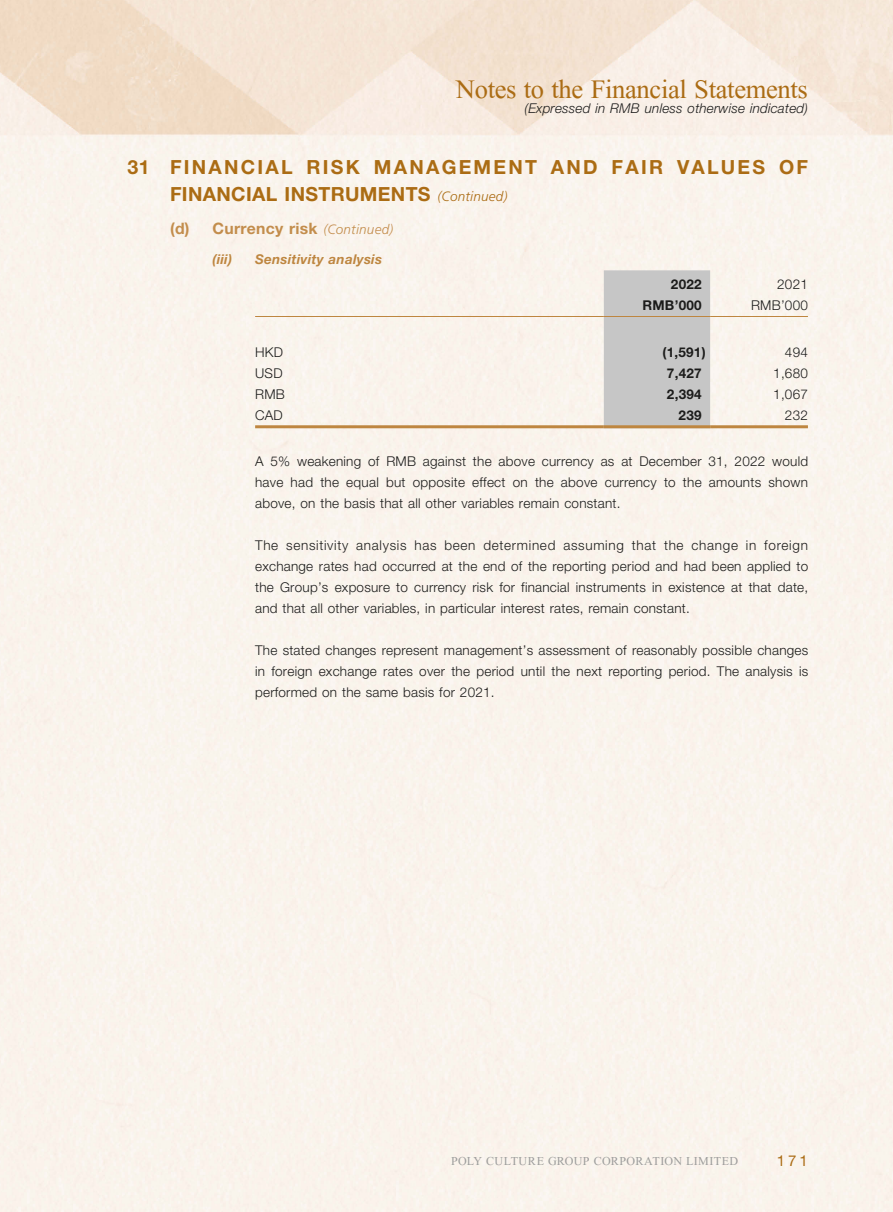
<style>
.page{position:relative;width:893px;height:1212px;background:#fff}
.page>*{position:absolute;margin:0;border:0;box-sizing:border-box;transform-origin:0 0}
.t1{font:33px "Aparajita";letter-spacing:-.01em;color:#ab6c14}
.t2{font:700 19.5px/27px "Helvetica Neue LT Std";letter-spacing:.115em;color:#ab6c14}
.t3{font:700 15.75px "Helvetica Neue LT Std";letter-spacing:.015em;color:#c38d4c}
.t4{font:15px "Aparajita";letter-spacing:.02em;color:#9d9d9c}
.t5{font:15px "Helvetica Neue LT Std";color:#ab6c14}
.t6{font:300 13.5px/21px "Helvetica Neue LT Std";letter-spacing:.015em;color:#1c1c1b;text-align:justify}
.t7{font:italic 300 13.5px "Helvetica Neue LT Std";letter-spacing:.015em;color:#1c1c1b}
.t8{font:700 13.5px "Helvetica Neue LT Std";letter-spacing:.015em;color:#1c1c1b}
.t9{font:italic 700 13.5px "Helvetica Neue LT Std";letter-spacing:.015em;color:#be8640}
.s1{font-family:"Frutiger LT Std";font-weight:300;font-style:italic;font-size:13.5px}
</style>
<div class="page">
<div style="left:604px;top:270px;width:106px;height:155px;background:#c6c6c6"></div>
<hr style="left:255px;top:316px;width:349px;height:1px;background:#be8640">
<hr style="left:604px;top:316px;width:106px;height:1px;background:#be8640">
<hr style="left:710px;top:316px;width:98px;height:1px;background:#be8640">
<hr style="left:255px;top:425px;width:349px;height:3px;background:#be8640">
<hr style="left:604px;top:425px;width:106px;height:3px;background:#be8640">
<hr style="left:710px;top:425px;width:98px;height:3px;background:#be8640">
<h1 class="t1" style="left:456px;top:73px;width:354px">Notes to the Financial Statements</h1>
<p class="t7" style="left:525px;top:100px;width:285px">(Expressed in RMB unless otherwise indicated)</p>
<h2 class="t2" style="left:170px;top:153px;width:639px;text-indent:-43px">31 FINANCIAL RISK MANAGEMENT AND FAIR VALUES OF<br>FINANCIAL INSTRUMENTS <span class="s1">(Continued)</span></h2>
<p class="t3" style="left:170px;top:219px;width:225px">(d) Currency risk <span class="s1">(Continued)</span></p>
<p class="t9" style="left:213px;top:251px;width:21px">(iii)</p>
<p class="t9" style="left:255px;top:251px;width:128px">Sensitivity analysis</p>
<p class="t8" style="left:671px;top:276px;width:32px">2022</p>
<p class="t6" style="left:777px;top:273px;width:32px">2021</p>
<p class="t8" style="left:642px;top:297px;width:61px">RMB’000</p>
<p class="t6" style="left:751px;top:294px;width:58px">RMB’000</p>
<p class="t6" style="left:255px;top:341px;width:29px">HKD</p>
<p class="t8" style="left:662px;top:343px;width:45px">(1,591)</p>
<p class="t6" style="left:785px;top:341px;width:24px">494</p>
<p class="t6" style="left:255px;top:362px;width:29px">USD</p>
<p class="t8" style="left:667px;top:364px;width:36px">7,427</p>
<p class="t6" style="left:773px;top:362px;width:36px">1,680</p>
<p class="t6" style="left:255px;top:383px;width:31px">RMB</p>
<p class="t8" style="left:667px;top:385px;width:36px">2,394</p>
<p class="t6" style="left:773px;top:383px;width:36px">1,067</p>
<p class="t6" style="left:255px;top:404px;width:29px">CAD</p>
<p class="t8" style="left:679px;top:406px;width:24px">239</p>
<p class="t6" style="left:785px;top:404px;width:24px">232</p>
<p class="t6" style="left:255px;top:450px;width:554px">A 5% weakening of RMB against the above currency as at December 31, 2022 would have had the equal but opposite effect on the above currency to the amounts shown above, on the basis that all other variables remain constant.</p>
<p class="t6" style="left:255px;top:534px;width:555px">The sensitivity analysis has been determined assuming that the change in foreign exchange rates had occurred at the end of the reporting period and had been applied to the Group’s exposure to currency risk for financial instruments in existence at that date, and that all other variables, in particular interest rates, remain constant.</p>
<p class="t6" style="left:255px;top:639px;width:555px">The stated changes represent management’s assessment of reasonably possible changes in foreign exchange rates over the period until the next reporting period. The analysis is performed on the same basis for 2021.</p>
<p class="t4" style="left:451px;top:1153px;width:288px">POLY CULTURE GROUP CORPORATION LIMITED</p>
<p class="t5" style="left:777px;top:1151px;width:33px">171</p>
</div>
